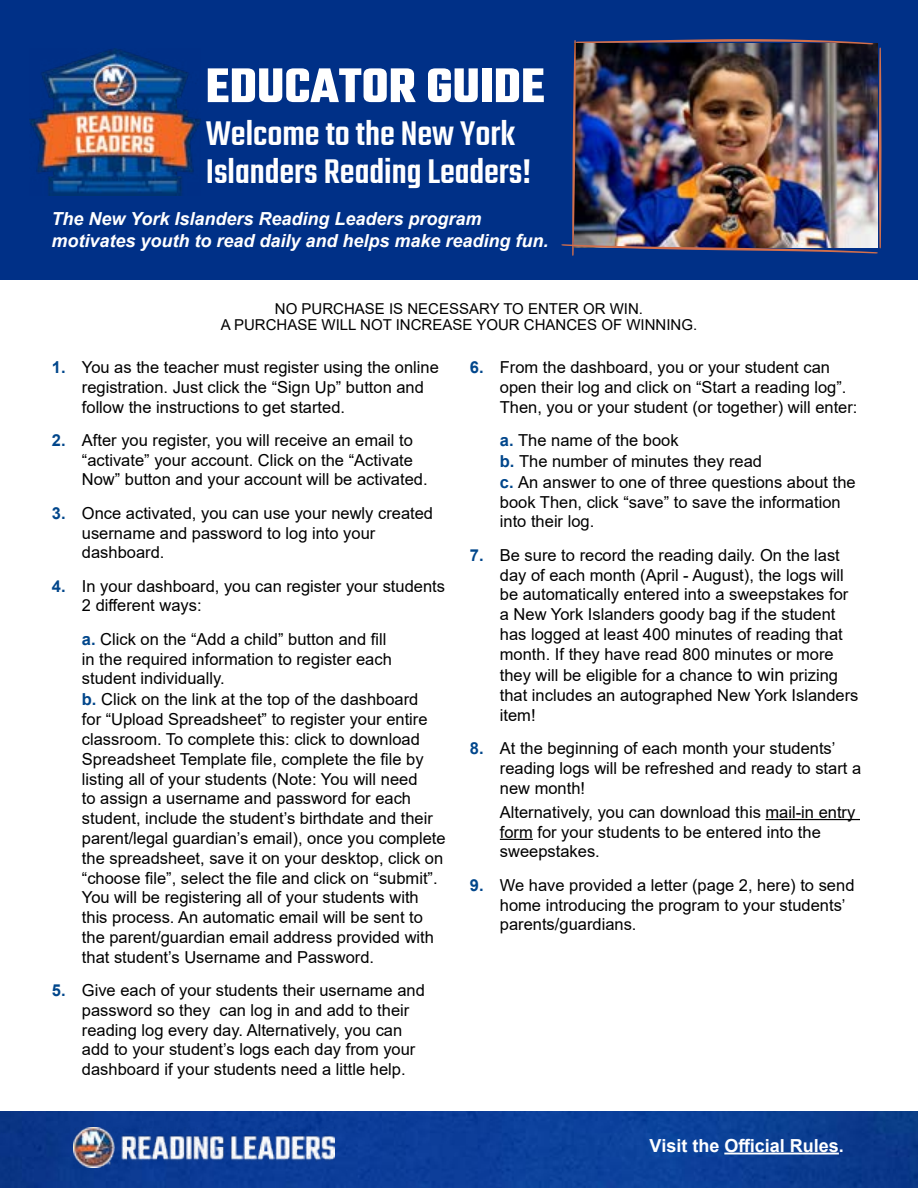
<style>
.page{position:relative;width:918px;height:1188px;background:#fff}
.page>*{position:absolute;margin:0;border:0;box-sizing:border-box;transform-origin:0 0}
.t1{font:700 52.5px "Teko";color:#fff}
.t2{font:500 37.5px/37.5px "Teko";color:#fff}
.t3{font:italic 700 18px/22.5px "Arial";color:#fff}
.t4{font:700 18px "Arial";color:#fff}
.t5{font:16.5px/19.8px "Arial";color:#000}
.t6{font:15px/16.5px "Arial";color:#000;text-align:center}
.s1{font-weight:700;color:#00468b}
.s2{font-size:18px}
</style>
<div class="page">
<div style="left:0;top:0;width:918px;height:279px;background:#003087"></div>
<img style="left:0;top:1112px;width:918px;height:76px">
<hr style="left:724px;top:1153px;width:115px;height:1px;background:#fff">
<img style="left:30px;top:49px;width:170px;height:146px">
<img style="left:74px;top:1128px;width:260px;height:39px">
<hr style="left:766px;top:819px;width:94px;height:1px;background:#000">
<hr style="left:500px;top:839px;width:33px;height:1px;background:#000">
<img style="left:561px;top:39px;width:320px;height:217px">
<h1 class="t1" style="left:206px;top:52px;width:340px">EDUCATOR GUIDE</h1>
<h2 class="t2" style="left:206px;top:117px;width:327px">Welcome to the New York<br>Islanders Reading Leaders!</h2>
<p class="t3" style="left:51px;top:208px;width:499px">The New York Islanders Reading Leaders program motivates youth to read daily and helps make reading fun.</p>
<p class="t6" style="left:221px;top:300px;width:478px">NO PURCHASE IS NECESSARY TO ENTER OR WIN.<br>A PURCHASE WILL NOT INCREASE YOUR CHANCES OF WINNING.</p>
<p class="t5" style="left:82px;top:357px;width:359px;text-indent:-30px"><span class="s1">1.</span> You as the teacher must register using the online registration. Just click the “Sign Up” button and follow the instructions to get started.</p>
<p class="t5" style="left:82px;top:430px;width:347px;text-indent:-30px"><span class="s1">2.</span> After you register, you will receive an email to “activate” your account. Click on the “Activate<br>Now” button and your account will be activated.</p>
<p class="t5" style="left:82px;top:503px;width:353px;text-indent:-30px"><span class="s1">3.</span> Once activated, you can use your newly created username and password to log into your dashboard.</p>
<p class="t5" style="left:82px;top:576px;width:365px;text-indent:-30px"><span class="s1">4.</span> In your dashboard, you can register your students<br>2 different ways:</p>
<p class="t5" style="left:82px;top:629px;width:365px"><span class="s1">a.</span> Click on the “Add a child” button and fill<br>in the required information to register each student individually.<br><span class="s1">b.</span> Click on the link at the top of the dashboard<br>for “Upload Spreadsheet” to register your entire classroom. To complete this: click to download Spreadsheet Template file, complete the file by listing all of your students (Note: You will need<br>to assign a username and password for each student, include the student’s birthdate and their parent/legal guardian’s email), once you complete the spreadsheet, save it on your desktop, click on “choose file”, select the file and click on “submit”.<br>You will be registering all of your students with this process. An automatic email will be sent to the parent/guardian email address provided with that student’s Username and Password.</p>
<p class="t5" style="left:82px;top:980px;width:345px;text-indent:-30px"><span class="s1">5.</span> Give each of your students their username and password so they can log in and add to their reading log every day. Alternatively, you can add to your student’s logs each day from your dashboard if your students need a little help.</p>
<p class="t5" style="left:500px;top:357px;width:359px;text-indent:-30px"><span class="s1">6.</span> From the dashboard, you or your student can open their log and click on “Start a reading log”.<br>Then, you or your student (or together) will enter:</p>
<p class="t5" style="left:500px;top:430px;width:357px;line-height:20.4px"><span class="s1">a.</span> The name of the book<br><span class="s1">b.</span> The number of minutes they read<br><span class="s1">c.</span> An answer to one of three questions about the book Then, click “save” to save the information into their log.</p>
<p class="t5" style="left:500px;top:545px;width:350px;text-indent:-30px"><span class="s1">7.</span> Be sure to record the reading daily. On the last day of each month (April - August), the logs will be automatically entered into a sweepstakes for a New York Islanders goody bag if the student has logged at least 400 minutes of reading that month. If they have read 800 minutes or more</p>
<p class="t5" style="left:500px;top:666px;width:360px">they will be eligible for a chance <span class="s2">to win</span> prizing that includes an autographed New York Islanders item!</p>
<p class="t5" style="left:500px;top:738px;width:363px;text-indent:-30px"><span class="s1">8.</span> At the beginning of each month your students’ reading logs will be refreshed and ready to start a new month!</p>
<p class="t5" style="left:500px;top:802px;width:357px">Alternatively, you can download this mail-in entry form for your students to be entered into the sweepstakes.</p>
<p class="t5" style="left:500px;top:875px;width:356px;text-indent:-30px"><span class="s1">9.</span> We have provided a letter (page 2, here) to send home introducing the program to your students’ parents/guardians.</p>
<p class="t4" style="left:650px;top:1133px;width:196px">Visit the Official Rules.</p>
</div>
